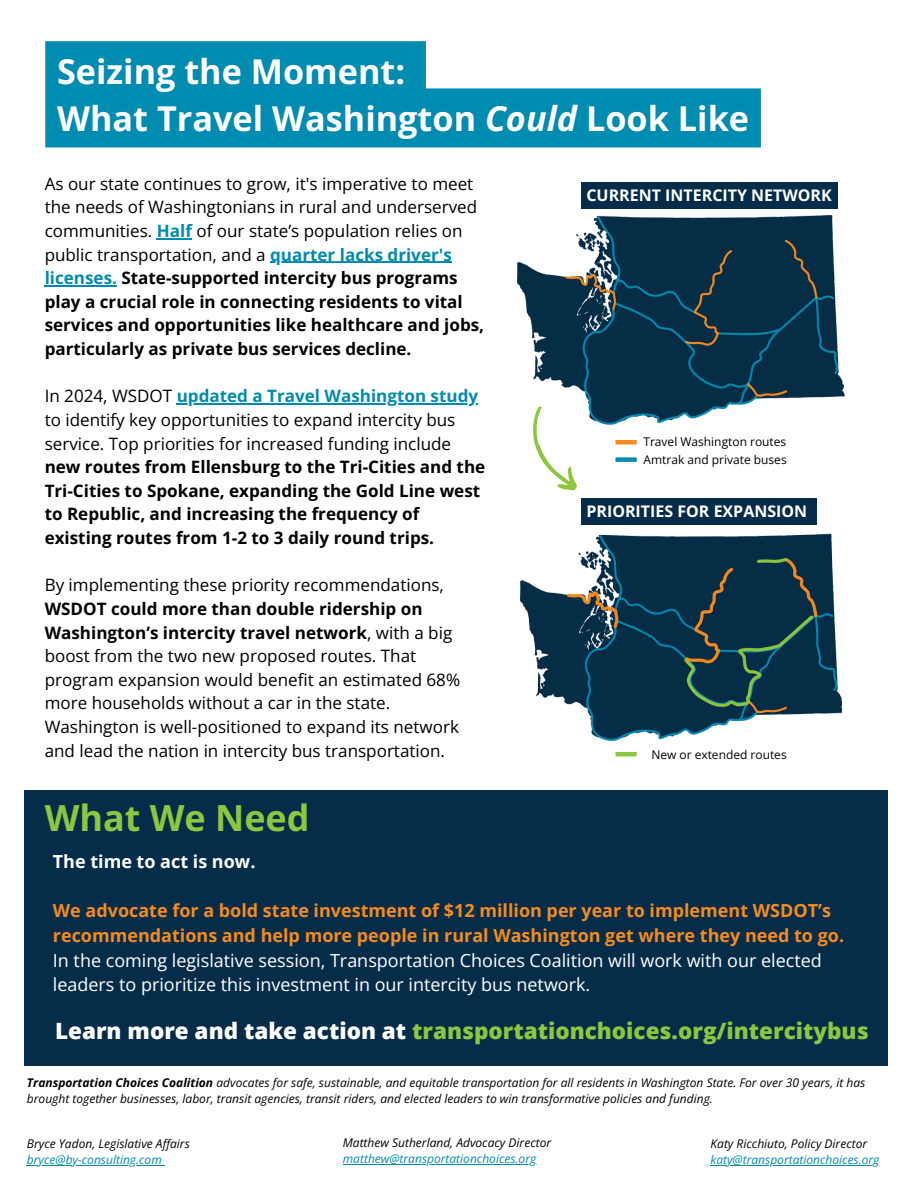
<style>
.page{position:relative;width:918px;height:1188px;background:#fff}
.page>*{position:absolute;margin:0;border:0;box-sizing:border-box;transform-origin:0 0}
.t1{font:700 36px "Open Sans";color:#8dc63f}
.t2{font:700 34.2px/47.2px "Open Sans";color:#fff}
.t3{font:800 22.5px "Open Sans";color:#8dc63f}
.t4{font:700 18px/24.8px "Open Sans";color:#f68b1f}
.t5{font:700 18px "Open Sans";color:#fff}
.t6{font:17.1px/23.7px "Open Sans";color:#000}
.t7{font:700 17.1px/23.7px "Open Sans";color:#000}
.t8{font:700 17.1px "Open Sans";color:#008bb0}
.t9{font:700 16.05px "Open Sans";color:#fff}
.t10{font:italic 12px/16px "Open Sans";color:#000}
.t11{font:italic 12px "Open Sans";color:#008bb0}
.t12{font:12px "Open Sans";color:#000}
.s1{font-style:italic}
.s2{font-weight:700;color:#008bb0}
.s3{color:#008bb0}
.s4{font-weight:400;color:#000}
.s5{font-weight:400}
.s6{font-weight:700}
.s7{font-weight:400;color:#fff}
.s8{color:#fff}
</style>
<div class="page">
<div style="left:24px;top:790px;width:864px;height:276px;background:#052d49"></div>
<svg style="left:533px;top:426px;width:44px;height:65px"></svg>
<div style="left:615px;top:457px;width:22px;height:5px;background:#008bb0"></div>
<div style="left:615px;top:440px;width:22px;height:5px;background:#f68b1f"></div>
<img style="left:520px;top:533px;width:322px;height:207px">
<img style="left:518px;top:215px;width:327px;height:211px">
<svg style="left:45px;top:41px;width:716px;height:106px;fill:#008bb0"></svg>
<hr style="left:157px;top:238px;width:35px;height:1px;background:#008bb0">
<hr style="left:270px;top:262px;width:182px;height:1px;background:#008bb0">
<hr style="left:45px;top:285px;width:67px;height:1px;background:#008bb0">
<hr style="left:177px;top:403px;width:301px;height:2px;background:#008bb0">
<div style="left:581px;top:182px;width:256px;height:27px;background:#052d49"></div>
<div style="left:581px;top:498px;width:236px;height:27px;background:#052d49"></div>
<hr style="left:27px;top:1165px;width:135px;height:1px;background:#008bb0">
<hr style="left:343px;top:1164px;width:194px;height:1px;background:#008bb0">
<hr style="left:711px;top:1165px;width:169px;height:1px;background:#008bb0">
<hr style="left:615px;top:752px;width:22px;height:4px;background:#8dc63f">
<h4 class="t2" style="left:57px;top:47px;width:694px">Seizing the Moment:<br>What Travel Washington <span class="s1">Could</span> Look Like</h4>
<h4 class="t6" style="left:45px;top:171px;width:434px">As our state continues to grow, it's imperative to meet the needs of Washingtonians in rural and underserved communities. <span class="s2">Half</span> of our state’s population relies on public transportation, and a <span class="s2">quarter lacks driver's</span></h4>
<h4 class="t7" style="left:45px;top:266px;width:441px"><span class="s3">licenses.</span> State-supported intercity bus programs play a crucial role in connecting residents to vital services and opportunities like healthcare and jobs, particularly as private bus services decline.</h4>
<h4 class="t8" style="left:45px;top:384px;width:435px"><span class="s4">In 2024, WSDOT</span> updated a Travel Washington study</h4>
<h5 class="t7" style="left:45px;top:408px;width:442px"><span class="s5">to identify key opportunities to expand intercity bus service. Top priorities for increased funding include </span>new routes from Ellensburg to the Tri-Cities and the Tri-Cities to Spokane, expanding the Gold Line west to Republic, and increasing the frequency of existing routes from 1-2 to 3 daily round trips.</h5>
<h5 class="t6" style="left:45px;top:573px;width:401px">By implementing these priority recommendations,</h5>
<p class="t6" style="left:45px;top:597px;width:417px"><span class="s6">WSDOT could more than double ridership on Washington’s intercity travel network</span>, with a big boost from the two new proposed routes. That program expansion would benefit an estimated 68% more households without a car in the state.<br>Washington is well-positioned to expand its network and lead the nation in intercity bus transportation.</p>
<p class="t9" style="left:586px;top:184px;width:247px">CURRENT INTERCITY NETWORK</p>
<h2 class="t12" style="left:643px;top:433px;width:144px">Travel Washington routes</h2>
<p class="t12" style="left:643px;top:452px;width:145px">Amtrak and private buses</p>
<p class="t9" style="left:586px;top:500px;width:222px">PRIORITIES FOR EXPANSION</p>
<p class="t12" style="left:651px;top:746px;width:137px">New or extended routes</p>
<h1 class="t1" style="left:45px;top:793px;width:266px">What We Need</h1>
<p class="t5" style="left:53px;top:848px;width:204px">The time to act is now.</p>
<p class="t4" style="left:53px;top:898px;width:793px">We advocate for a bold state investment of $12 million per year to implement WSDOT’s recommendations and help more people in rural Washington get where they need to go.<br><span class="s7">In the coming legislative session, Transportation Choices Coalition will work with our elected leaders to prioritize this investment in our intercity bus network.</span></p>
<p class="t3" style="left:55px;top:1015px;width:815px"><span class="s8">Learn more and take action at</span> transportationchoices.org/intercitybus</p>
<h5 class="t10" style="left:27px;top:1075px;width:840px"><span class="s6">Transportation Choices Coalition</span> advocates for safe, sustainable, and equitable transportation for all residents in Washington State. For over 30 years, it has brought together businesses, labor, transit agencies, transit riders, and elected leaders to win transformative policies and funding.</h5>
<p class="t10" style="left:27px;top:1135px;width:164px">Bryce Yadon, Legislative Affairs</p>
<p class="t11" style="left:27px;top:1151px;width:136px">bryce@by-consulting.com</p>
<p class="t10" style="left:343px;top:1135px;width:210px">Matthew Sutherland, Advocacy Director</p>
<h1 class="t11" style="left:343px;top:1150px;width:195px">matthew@transportationchoices.org</h1>
<h3 class="t10" style="left:711px;top:1135px;width:158px">Katy Ricchiuto, Policy Director</h3>
<h4 class="t11" style="left:711px;top:1151px;width:170px">katy@transportationchoices.org</h4>
</div>
